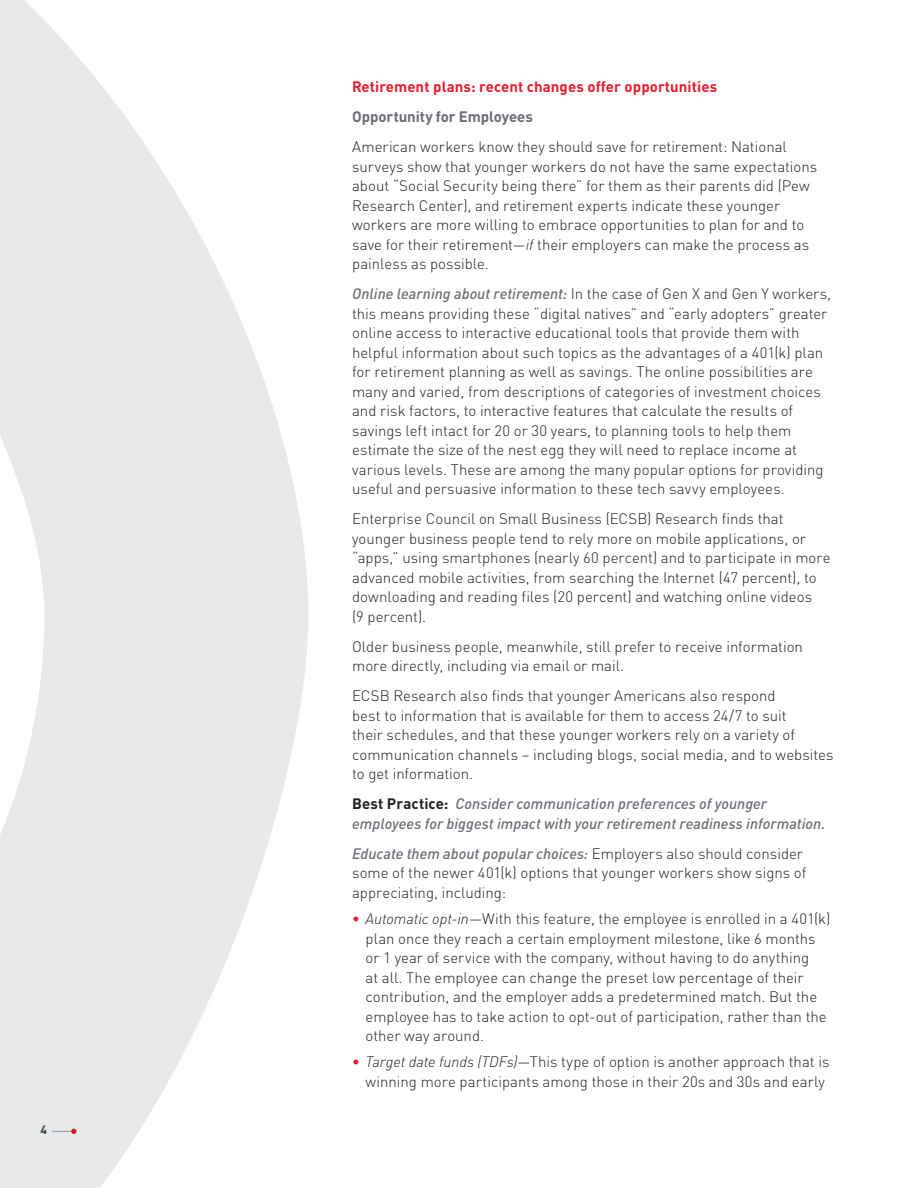
<style>
.page{position:relative;width:918px;height:1188px;background:#fff}
.page>*{position:absolute;margin:0;border:0;box-sizing:border-box;transform-origin:0 0}
.t1{font:300 15px/19.5px "DINOT";color:#231f20}
.t2{font:italic 500 15px/19.5px "DINOT";color:#696c74}
.t3{font:700 15px "DINOT";letter-spacing:.005em;color:#ed1b2d}
.t4{font:700 15px "DINOT";letter-spacing:-.005em;color:#696c74}
.t5{font:700 12px "DINOT";color:#3f4550}
.s1{font-style:italic}
.s2{font-weight:500;font-style:italic;color:#696c74}
.s3{font-weight:700;font-style:normal;color:#231f20}
.s4{font-weight:500;color:#ed1b2d}
</style>
<div class="page">
<svg style="left:0;top:0;width:309px;height:1188px;fill:#e7e9eb"></svg>
<p class="t5" style="left:40px;top:1122px;width:8px">4</p>
<p class="t3" style="left:352px;top:77px;width:367px">Retirement plans: recent changes offer opportunities</p>
<p class="t4" style="left:352px;top:107px;width:182px">Opportunity for Employees</p>
<p class="t1" style="left:352px;top:137px;width:467px">American workers know they should save for retirement: National surveys show that younger workers do not have the same expectations about “Social Security being there” for them as their parents did (Pew Research Center), and retirement experts indicate these younger workers are more willing to embrace opportunities to plan for and to save for their retirement—<span class="s1">if</span> their employers can make the process as painless as possible.</p>
<p class="t1" style="left:352px;top:284px;width:480px"><span class="s2">Online learning about retirement:</span> In the case of Gen X and Gen Y workers, this means providing these “digital natives” and “early adopters” greater online access to interactive educational tools that provide them with helpful information about such topics as the advantages of a 401(k) plan for retirement planning as well as savings. The online possibilities are many and varied, from descriptions of categories of investment choices and risk factors, to interactive features that calculate the results of savings left intact for 20 or 30 years, to planning tools to help them estimate the size of the nest egg they will need to replace income at various levels. These are among the many popular options for providing useful and persuasive information to these tech savvy employees.</p>
<p class="t1" style="left:352px;top:509px;width:480px">Enterprise Council on Small Business (ECSB) Research finds that younger business people tend to rely more on mobile applications, or “apps,” using smartphones (nearly 60 percent) and to participate in more advanced mobile activities, from searching the Internet (47 percent), to downloading and reading files (20 percent) and watching online videos<br>(9 percent).</p>
<p class="t1" style="left:352px;top:637px;width:452px">Older business people, meanwhile, still prefer to receive information more directly, including via email or mail.</p>
<p class="t1" style="left:352px;top:686px;width:483px">ECSB Research also finds that younger Americans also respond<br>best to information that is available for them to access 24/7 to suit<br>their schedules, and that these younger workers rely on a variety of communication channels – including blogs, social media, and to websites to get information.</p>
<p class="t2" style="left:352px;top:794px;width:475px"><span class="s3">Best Practice:</span> Consider communication preferences of younger employees for biggest impact with your retirement readiness information.</p>
<p class="t1" style="left:352px;top:844px;width:456px"><span class="s2">Educate them about popular choices:</span> Employers also should consider some of the newer 401(k) options that younger workers show signs of appreciating, including:</p>
<p class="t1" style="left:366px;top:909px;width:466px;text-indent:-14px"><span class="s4">•</span> <span class="s1">Automatic opt-in</span>—With this feature, the employee is enrolled in a 401(k) plan once they reach a certain employment milestone, like 6 months or 1 year of service with the company, without having to do anything<br>at all. The employee can change the preset low percentage of their contribution, and the employer adds a predetermined match. But the employee has to take action to opt-out of participation, rather than the other way around.</p>
<p class="t1" style="left:352px;top:1052px;width:479px;text-align:center"><span class="s4">•</span> <span class="s1">Target date funds (TDFs)</span>—This type of option is another approach that is winning more participants among those in their 20s and 30s and early</p>
</div>
